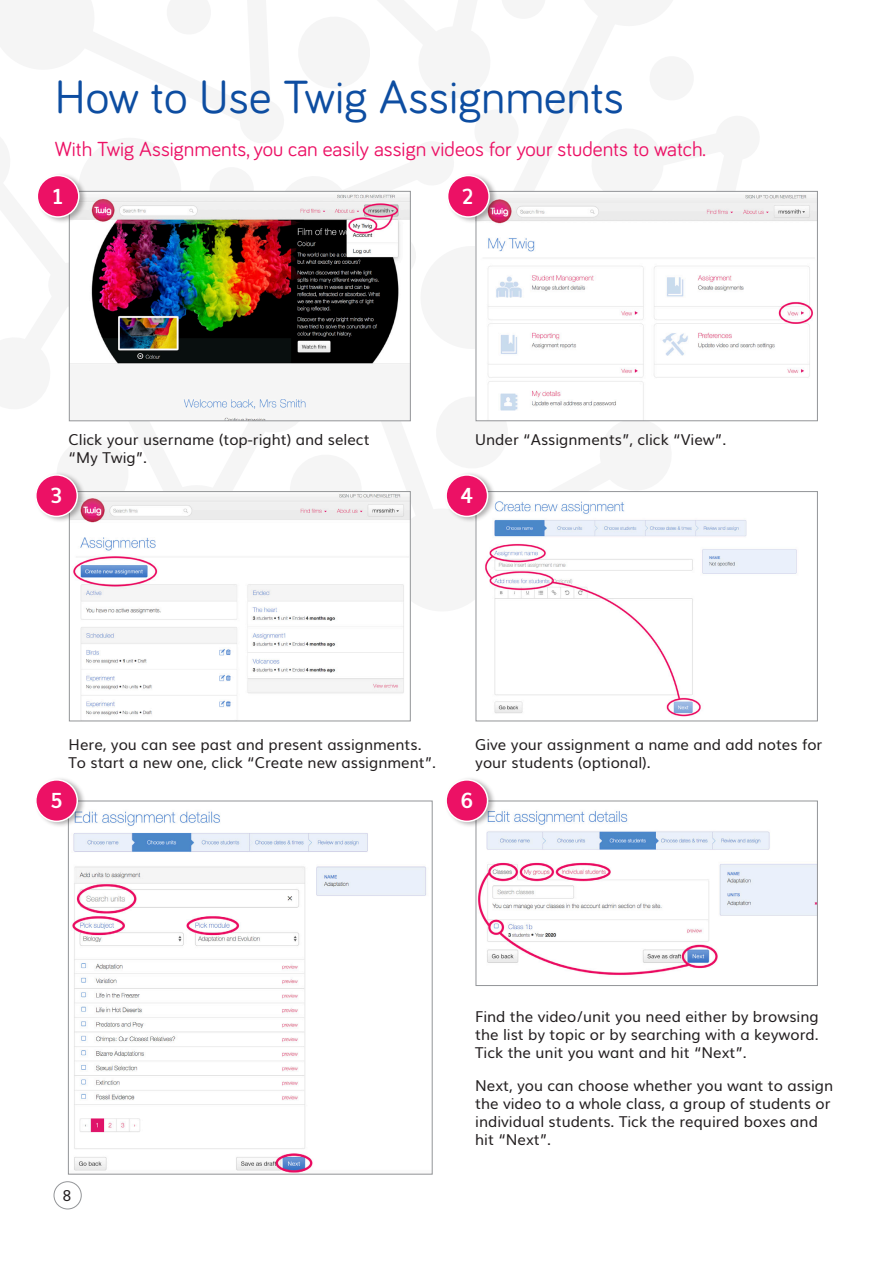
<style>
.page{position:relative;width:893px;height:1263px;background:#fff}
.page>*{position:absolute;margin:0;border:0;box-sizing:border-box;transform-origin:0 0}
.H2_-_Blue_Bariol_32{font:48px "Bariol";color:#0d4da1}
.Subhead_14pt_pink{font:21px "Bariol";color:#ec1165}
.Number_circles{font:700 21px "Muli";color:#fff}
.Body_-_General_Parag{font:15px/18px "Muli";color:#231f20}
</style>
<div class="page">
<div style="left:54px;top:1181px;width:27px;height:28px;border:1px solid #939598;border-radius:50%"></div>
<img style="left:71px;top:194px;width:338px;height:225px">
<div style="left:69px;top:191px;width:342px;height:230px;border:1px solid #939598"></div>
<img style="left:487px;top:194px;width:329px;height:225px">
<div style="left:476px;top:191px;width:342px;height:230px;border:1px solid #939598"></div>
<img style="left:73px;top:493px;width:336px;height:226px">
<div style="left:69px;top:491px;width:342px;height:230px;border:1px solid #939598"></div>
<img style="left:485px;top:501px;width:312px;height:216px">
<div style="left:476px;top:491px;width:342px;height:230px;border:1px solid #939598"></div>
<img style="left:72px;top:811px;width:354px;height:361px">
<div style="left:68px;top:801px;width:365px;height:373px;border:1px solid #939598"></div>
<img style="left:478px;top:811px;width:338px;height:165px">
<div style="left:476px;top:801px;width:342px;height:185px;border:1px solid #939598"></div>
<div style="left:36px;top:172px;width:52px;height:52px;background:#231f20;opacity:.35"></div>
<div style="left:37px;top:176px;width:42px;height:41px;background:#ec1165;border-radius:50%"></div>
<div style="left:37px;top:175px;width:43px;height:43px;border:2px solid #fff;border-radius:50%"></div>
<div style="left:34px;top:471px;width:52px;height:52px;background:#231f20;opacity:.35"></div>
<div style="left:36px;top:475px;width:41px;height:41px;background:#ec1165;border-radius:50%"></div>
<div style="left:35px;top:474px;width:43px;height:43px;border:2px solid #fff;border-radius:50%"></div>
<div style="left:34px;top:776px;width:52px;height:52px;background:#231f20;opacity:.35"></div>
<div style="left:36px;top:780px;width:41px;height:41px;background:#ec1165;border-radius:50%"></div>
<div style="left:35px;top:779px;width:43px;height:43px;border:2px solid #fff;border-radius:50%"></div>
<div style="left:446px;top:172px;width:52px;height:52px;background:#231f20;opacity:.35"></div>
<div style="left:448px;top:176px;width:41px;height:41px;background:#ec1165;border-radius:50%"></div>
<div style="left:447px;top:175px;width:43px;height:43px;border:2px solid #fff;border-radius:50%"></div>
<div style="left:445px;top:471px;width:51px;height:52px;background:#231f20;opacity:.35"></div>
<div style="left:446px;top:475px;width:42px;height:41px;background:#ec1165;border-radius:50%"></div>
<div style="left:445px;top:474px;width:43px;height:43px;border:2px solid #fff;border-radius:50%"></div>
<div style="left:445px;top:776px;width:51px;height:52px;background:#231f20;opacity:.35"></div>
<div style="left:446px;top:780px;width:42px;height:41px;background:#ec1165;border-radius:50%"></div>
<div style="left:445px;top:779px;width:43px;height:43px;border:2px solid #fff;border-radius:50%"></div>
<p class="H2_-_Blue_Bariol_32" style="left:55px;top:65px;width:571px">How to Use Twig Assignments</p>
<p class="Subhead_14pt_pink" style="left:55px;top:135px;width:653px">With Twig Assignments, you can easily assign videos for your students to watch.</p>
<p class="Number_circles" style="left:51px;top:180px;width:15px">1</p>
<p class="Number_circles" style="left:462px;top:180px;width:15px">2</p>
<p class="Body_-_General_Parag" style="left:69px;top:430px;width:302px">Click your username (top-right) and select “My Twig”.</p>
<p class="Body_-_General_Parag" style="left:475px;top:430px;width:253px">Under “Assignments”, click “View”.</p>
<p class="Number_circles" style="left:50px;top:479px;width:15px">3</p>
<p class="Number_circles" style="left:460px;top:479px;width:15px">4</p>
<p class="Body_-_General_Parag" style="left:69px;top:735px;width:369px">Here, you can see past and present assignments.<br>To start a new one, click “Create new assignment”.</p>
<p class="Body_-_General_Parag" style="left:475px;top:735px;width:349px">Give your assignment a name and add notes for your students (optional).</p>
<p class="Number_circles" style="left:50px;top:784px;width:15px">5</p>
<p class="Body_-_General_Parag" style="left:62px;top:1185px;width:11px">8</p>
<p class="Number_circles" style="left:460px;top:784px;width:15px">6</p>
<p class="Body_-_General_Parag" style="left:475px;top:1006px;width:345px;text-align:justify">Find the video/unit you need either by browsing the list by topic or by searching with a keyword.<br>Tick the unit you want and hit “Next”.</p>
<p class="Body_-_General_Parag" style="left:475px;top:1076px;width:359px">Next, you can choose whether you want to assign the video to a whole class, a group of students or individual students. Tick the required boxes and hit “Next”.</p>
</div>
